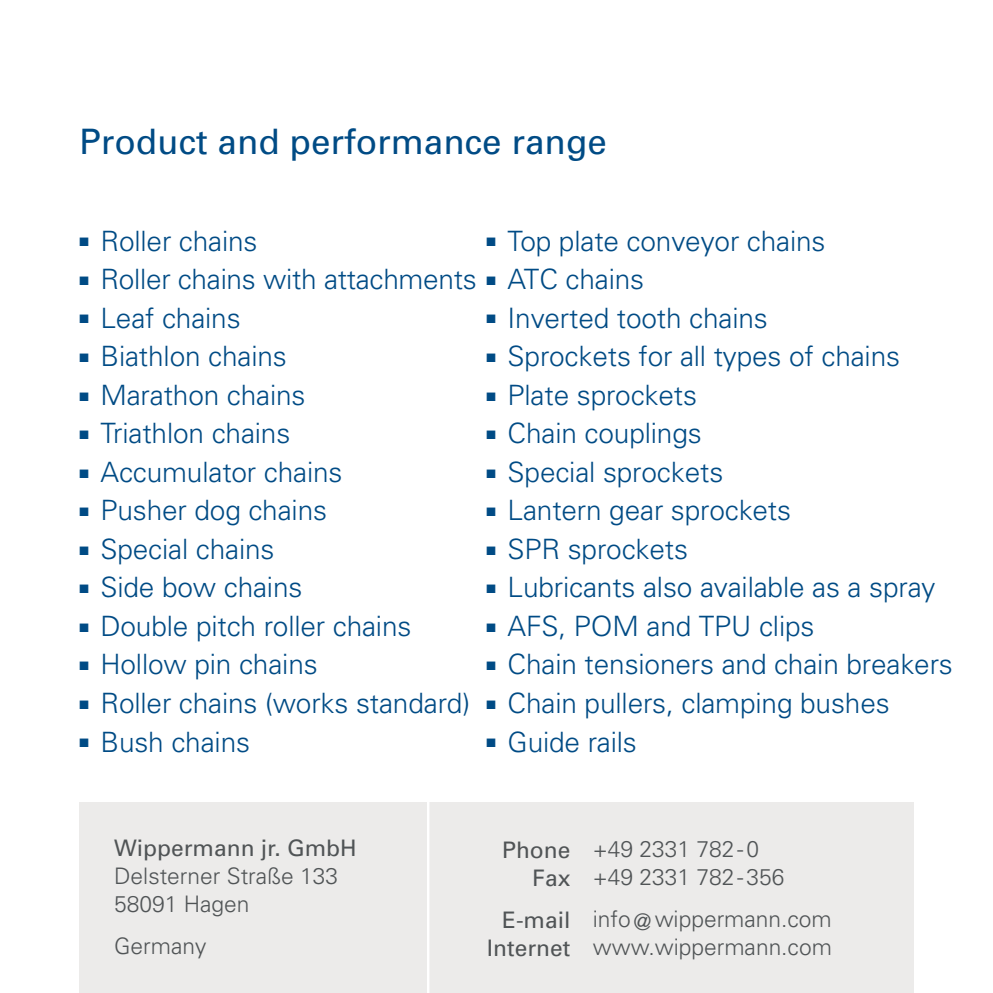
<style>
.page{position:relative;width:993px;height:993px;background:#fff}
.page>*{position:absolute;margin:0;border:0;box-sizing:border-box;transform-origin:0 0}
.t1{font:35px "Univers";color:#004b85}
.t2{font:300 28px "Univers";letter-spacing:-.005em;color:#004b85}
.t3{font:300 22.75px/28px "Univers";color:#505456}
.t4{font:22.75px/28px "Univers";color:#505456;text-align:right}
</style>
<div class="page">
<div style="left:79px;top:802px;width:834px;height:190px;background:#ecebea"></div>
<hr style="left:427px;top:795px;width:2px;height:197px;background:#fff">
<p class="t1" style="left:79px;top:121px;width:528px">Product and performance range</p>
<p class="t2" style="left:79px;top:224px;width:180px">■ Roller chains</p>
<p class="t2" style="left:79px;top:262px;width:566px">■ Roller chains with attachments ■ ATC chains</p>
<p class="t2" style="left:79px;top:301px;width:163px">■ Leaf chains</p>
<p class="t2" style="left:79px;top:339px;width:209px">■ Biathlon chains</p>
<p class="t2" style="left:79px;top:378px;width:227px">■ Marathon chains</p>
<p class="t2" style="left:79px;top:416px;width:212px">■ Triathlon chains</p>
<p class="t2" style="left:79px;top:455px;width:264px">■ Accumulator chains</p>
<p class="t2" style="left:79px;top:493px;width:249px">■ Pusher dog chains</p>
<p class="t2" style="left:79px;top:532px;width:196px">■ Special chains</p>
<p class="t2" style="left:79px;top:570px;width:224px">■ Side bow chains</p>
<p class="t2" style="left:79px;top:609px;width:333px">■ Double pitch roller chains</p>
<p class="t2" style="left:79px;top:647px;width:240px">■ Hollow pin chains</p>
<p class="t2" style="left:79px;top:686px;width:392px">■ Roller chains (works standard)</p>
<p class="t2" style="left:79px;top:724px;width:172px">■ Bush chains</p>
<p class="t2" style="left:486px;top:224px;width:340px">■ Top plate conveyor chains</p>
<p class="t2" style="left:486px;top:301px;width:283px">■ Inverted tooth chains</p>
<p class="t2" style="left:486px;top:339px;width:415px">■ Sprockets for all types of chains</p>
<p class="t2" style="left:486px;top:378px;width:212px">■ Plate sprockets</p>
<p class="t2" style="left:486px;top:416px;width:217px">■ Chain couplings</p>
<p class="t2" style="left:486px;top:455px;width:238px">■ Special sprockets</p>
<p class="t2" style="left:486px;top:493px;width:306px">■ Lantern gear sprockets</p>
<p class="t2" style="left:486px;top:532px;width:203px">■ SPR sprockets</p>
<p class="t2" style="left:486px;top:570px;width:450px">■ Lubricants also available as a spray</p>
<p class="t2" style="left:486px;top:609px;width:329px">■ AFS, POM and TPU clips</p>
<p class="t2" style="left:486px;top:647px;width:467px">■ Chain tensioners and chain breakers</p>
<p class="t2" style="left:486px;top:686px;width:404px">■ Chain pullers, clamping bushes</p>
<p class="t2" style="left:486px;top:724px;width:152px">■ Guide rails</p>
<p class="t4" style="left:114px;top:834px;width:244px">Wippermann jr. GmbH</p>
<p class="t3" style="left:114px;top:861px;width:225px">Delsterner Straße 133<br>58091 Hagen</p>
<p class="t3" style="left:114px;top:931px;width:94px">Germany</p>
<p class="t4" style="left:502px;top:835px;width:70px">Phone<br>Fax</p>
<p class="t4" style="left:487px;top:905px;width:85px">E-mail<br>Internet</p>
<p class="t3" style="left:592px;top:834px;width:193px">+49 2331 782-0 +49 2331 782-356</p>
<p class="t3" style="left:592px;top:904px;width:240px">info@wippermann.com www.wippermann.com</p>
</div>
